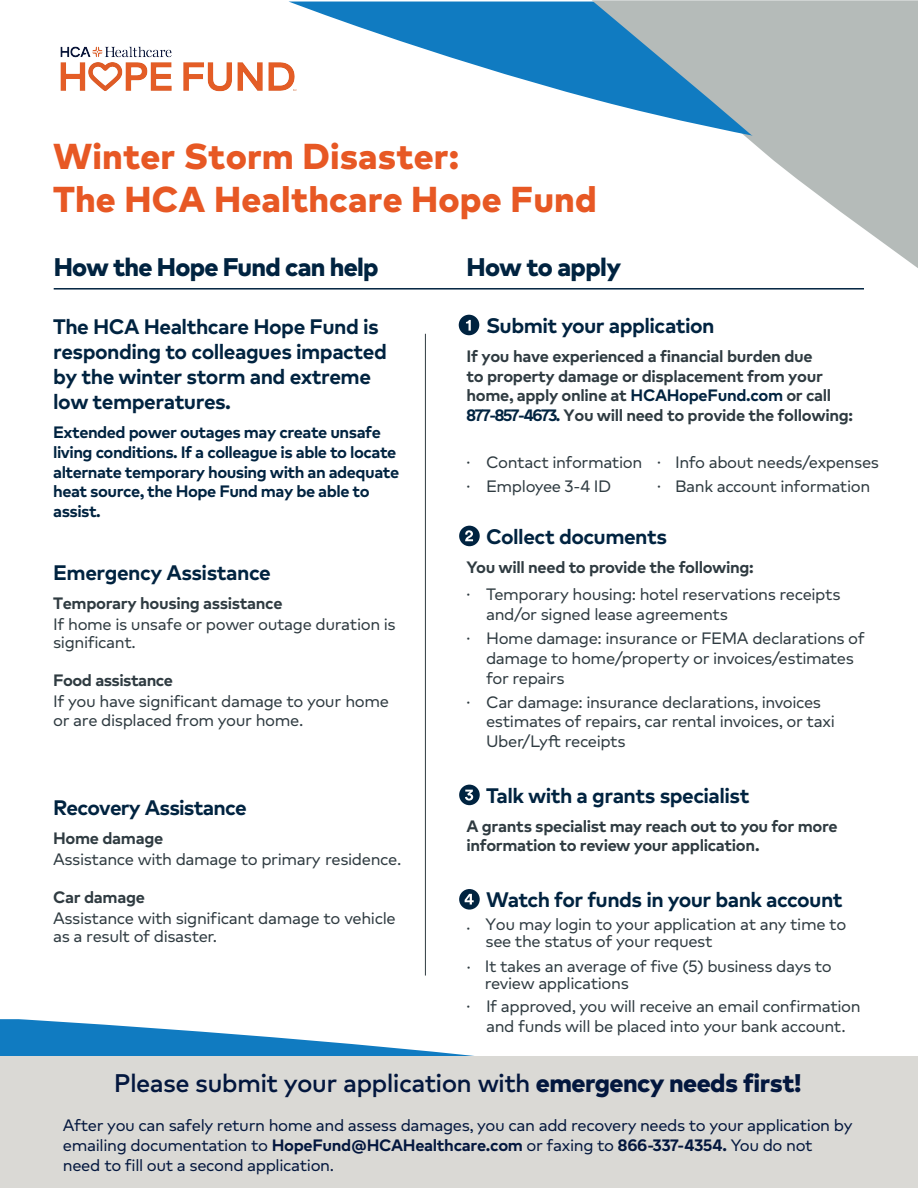
<style>
.page{position:relative;width:918px;height:1188px;background:#fff}
.page>*{position:absolute;margin:0;border:0;box-sizing:border-box;transform-origin:0 0}
.t1{font:800 36px/42.8px "Markfor HCA";letter-spacing:.005em;color:#e75824}
.t2{font:500 25.5px "Markfor HCA";letter-spacing:-.03em;color:#03173e}
.t3{font:800 25.5px "Markfor HCA";letter-spacing:-.03em;color:#002340}
.t4{font:700 21px/25.2px "Markfor HCA";letter-spacing:-.025em;color:#002340}
.t5{font:16.5px/19.8px "Markfor HCA";letter-spacing:-.025em;color:#2f3b41}
.t6{font:700 16.5px/19.8px "Markfor HCA";letter-spacing:-.02em;color:#2f3b41}
.t7{font:16.5px/19.8px "Markfor HCA";letter-spacing:-.025em;color:#03173e}
.t8{font:700 16.5px/19.8px "Markfor HCA";letter-spacing:-.03em;color:#002340}
.s1{font-weight:700}
.s2{color:#002340}
.s3{font-size:9px}
.s4{font-weight:800}
</style>
<div class="page">
<svg style="left:0;top:1019px;width:474px;height:37px;fill:#107bc1"></svg>
<hr style="left:425px;top:334px;width:1px;height:642px;background:#2f3b41">
<div style="left:0;top:1056px;width:918px;height:132px;background:#dad9d5"></div>
<div style="left:459px;top:315px;width:20px;height:20px;background:#002340;border-radius:50%"></div>
<div style="left:459px;top:526px;width:21px;height:20px;background:#002340;border-radius:50%"></div>
<div style="left:459px;top:785px;width:21px;height:20px;background:#002340;border-radius:50%"></div>
<div style="left:459px;top:889px;width:21px;height:21px;background:#002340;border-radius:50%"></div>
<svg style="left:466px;top:320px;width:5px;height:11px"></svg>
<svg style="left:465px;top:530px;width:8px;height:11px"></svg>
<svg style="left:465px;top:790px;width:8px;height:11px"></svg>
<svg style="left:465px;top:894px;width:9px;height:11px"></svg>
<hr style="left:54px;top:288px;width:810px;height:2px;background:#002340">
<svg style="left:290px;top:2px;width:302px;height:97px;fill:#107bc1"></svg>
<img style="left:60px;top:36px;width:247px;height:63px">
<svg style="left:592px;top:0;width:326px;height:268px;fill:#b5bbb9"></svg>
<p class="t1" style="left:53px;top:134px;width:545px">Winter Storm Disaster:<br>The HCA Healthcare Hope Fund</p>
<p class="t3" style="left:54px;top:247px;width:326px">How the Hope Fund can help</p>
<p class="t4" style="left:53px;top:312px;width:335px">The HCA Healthcare Hope Fund is responding to colleagues impacted by the winter storm and extreme low temperatures.</p>
<p class="t8" style="left:53px;top:421px;width:348px">Extended power outages may create unsafe living conditions. If a colleague is able to locate alternate temporary housing with an adequate heat source, the Hope Fund may be able to assist.</p>
<p class="t4" style="left:53px;top:559px;width:219px">Emergency Assistance</p>
<p class="t5" style="left:53px;top:592px;width:344px;line-height:21.3px"><span class="s1">Temporary housing assistance<br></span>If home is unsafe or power outage duration is</p>
<p class="t5" style="left:53px;top:633px;width:84px">significant.</p>
<p class="t5" style="left:53px;top:670px;width:337px;line-height:21.5px"><span class="s1">Food assistance<br></span>If you have significant damage to your home</p>
<p class="t5" style="left:53px;top:710px;width:252px">or are displaced from your home.</p>
<p class="t4" style="left:53px;top:794px;width:195px">Recovery Assistance</p>
<p class="t5" style="left:53px;top:827px;width:350px;line-height:21.5px"><span class="s1">Home damage<br></span>Assistance with damage to primary residence.</p>
<p class="t5" style="left:53px;top:886px;width:344px;line-height:21.5px"><span class="s1">Car damage<br></span>Assistance with significant damage to vehicle</p>
<p class="t5" style="left:53px;top:927px;width:166px">as a result of disaster.</p>
<p class="t3" style="left:467px;top:247px;width:156px">How to apply</p>
<p class="t4" style="left:486px;top:312px;width:230px">Submit your application</p>
<p class="t6" style="left:467px;top:345px;width:388px">If you have experienced a financial burden due<br>to property damage or displacement from your home, apply online at <span class="s2">HCAHopeFund.com</span> or call <span class="s2">877-857-4673.</span> You will need to provide the following:</p>
<p class="t5" style="left:467px;top:452px;width:414px"><sup>•</sup> Contact information <sup>•</sup> Info about needs/expenses</p>
<p class="t5" style="left:467px;top:476px;width:146px"><sup>•</sup> Employee 3-4 ID</p>
<p class="t5" style="left:657px;top:476px;width:215px"><sup>•</sup> Bank account information</p>
<p class="t4" style="left:486px;top:523px;width:183px">Collect documents</p>
<p class="t6" style="left:467px;top:557px;width:289px">You will need to provide the following:</p>
<p class="t5" style="left:486px;top:585px;width:356px;text-indent:-20px"><sup>•</sup> Temporary housing: hotel reservations receipts and/or signed lease agreements</p>
<p class="t5" style="left:486px;top:628px;width:380px;text-indent:-20px"><sup>•</sup> Home damage: insurance or FEMA declarations of damage to home/property or invoices/estimates for repairs</p>
<p class="t5" style="left:486px;top:692px;width:350px;text-indent:-20px"><sup>•</sup> Car damage: insurance declarations, invoices estimates of repairs, car rental invoices, or taxi<br>Uber/Lyft receipts</p>
<p class="t4" style="left:486px;top:782px;width:265px">Talk with a grants specialist</p>
<p class="t6" style="left:467px;top:815px;width:373px">A grants specialist may reach out to you for more information to review your application.</p>
<p class="t4" style="left:486px;top:886px;width:358px">Watch for funds in your bank account</p>
<p class="t5" style="left:486px;top:916px;width:362px;line-height:16.8px;text-indent:-19px"><span class="s3">•</span> You may login to your application at any time to see the status of your request</p>
<p class="t5" style="left:485px;top:958px;width:349px;line-height:16.8px;text-indent:-18px"><sup>•</sup> It takes an average of five (5) business days to review applications</p>
<p class="t5" style="left:467px;top:996px;width:396px;text-align:center"><sup>•</sup> If approved, you will receive an email confirmation and funds will be placed into your bank account.</p>
<p class="t2" style="left:114px;top:1063px;width:689px">Please submit your application with <span class="s4">emergency needs first!</span></p>
<p class="t7" style="left:63px;top:1116px;width:791px">After you can safely return home and assess damages, you can add recovery needs to your application by emailing documentation to <span class="s1">HopeFund@HCAHealthcare.com</span> or faxing to <span class="s1">866-337-4354.</span> You do not need to fill out a second application.</p>
</div>
